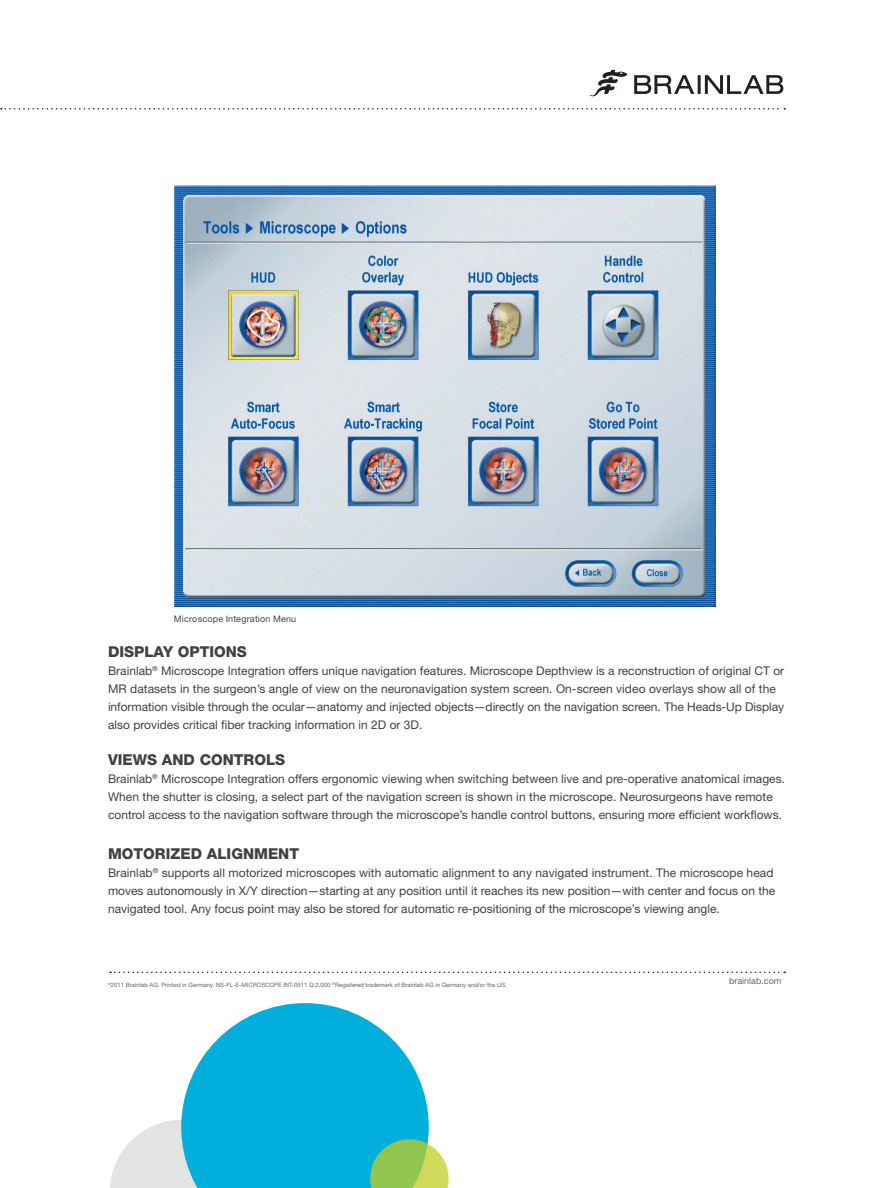
<style>
.page{position:relative;width:893px;height:1188px;background:#fff}
.page>*{position:absolute;margin:0;border:0;box-sizing:border-box;transform-origin:0 0}
.t1{font:800 15px "Helvetica Neue";color:#414042}
.t2{font:12px/18px "Helvetica Neue";color:#414042}
.t3{font:9px "Helvetica Neue";letter-spacing:.02em;color:#414042}
.t4{font:9px "Helvetica Neue";color:#636466}
.t5{font:6px "Helvetica Neue";color:#636466}
</style>
<div class="page">
<svg style="left:110px;top:972px;width:675px;height:1px"></svg>
<svg style="left:1px;top:108px;width:784px;height:2px"></svg>
<svg style="left:590px;top:70px;width:37px;height:27px"></svg>
<svg style="left:634px;top:75px;width:149px;height:19px"></svg>
<svg style="left:110px;top:1120px;width:71px;height:68px"></svg>
<svg style="left:181px;top:1003px;width:248px;height:185px;fill:#00afdb"></svg>
<svg style="left:370px;top:1139px;width:79px;height:49px;background:#9bcc6f"></svg>
<img style="left:174px;top:186px;width:542px;height:420px">
<p class="t3" style="left:174px;top:613px;width:124px">Microscope Integration Menu</p>
<p class="t1" style="left:108px;top:642px;width:140px">DISPLAY OPTIONS</p>
<p class="t2" style="left:108px;top:661px;width:678px">Brainlab<sup>®</sup> Microscope Integration offers unique navigation features. Microscope Depthview is a reconstruction of original CT or MR datasets in the surgeon’s angle of view on the neuronavigation system screen. On-screen video overlays show all of the information visible through the ocular—anatomy and injected objects—directly on the navigation screen. The Heads-Up Display also provides critical fiber tracking information in 2D or 3D.</p>
<p class="t1" style="left:108px;top:750px;width:179px">VIEWS AND CONTROLS</p>
<p class="t2" style="left:108px;top:769px;width:679px">Brainlab<sup>®</sup> Microscope Integration offers ergonomic viewing when switching between live and pre-operative anatomical images.<br>When the shutter is closing, a select part of the navigation screen is shown in the microscope. Neurosurgeons have remote control access to the navigation software through the microscope’s handle control buttons, ensuring more efficient workflows.</p>
<p class="t1" style="left:108px;top:845px;width:193px">MOTORIZED ALIGNMENT</p>
<p class="t2" style="left:108px;top:864px;width:669px">Brainlab<sup>®</sup> supports all motorized microscopes with automatic alignment to any navigated instrument. The microscope head moves autonomously in X/Y direction—starting at any position until it reaches its new position—with center and focus on the navigated tool. Any focus point may also be stored for automatic re-positioning of the microscope’s viewing angle.</p>
<p class="t5" style="left:108px;top:981px;width:401px"><sup>©</sup>2011 Brainlab AG. Printed in Germany. NS-FL-E-MICROSCOPE INT-0511 Q:2,000 <sup>®</sup>Registered trademark of Brainlab AG in Germany and/or the US.</p>
<p class="t4" style="left:729px;top:975px;width:54px">brainlab.com</p>
</div>
